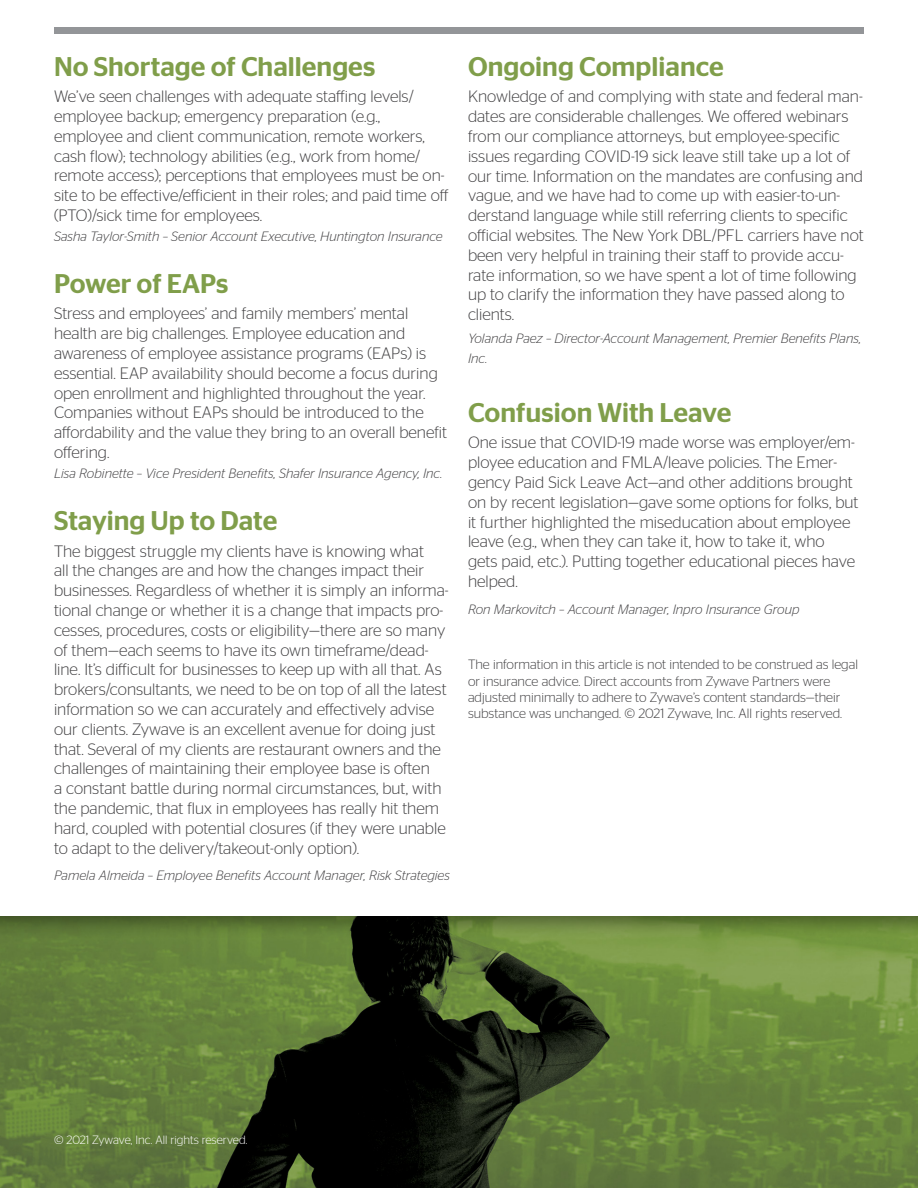
<style>
.page{position:relative;width:918px;height:1188px;background:#fff}
.page>*{position:absolute;margin:0;border:0;box-sizing:border-box;transform-origin:0 0}
.t1{font:500 27px "Stag Sans";color:#809e4a}
.t2{font:300 16.5px/19.8px "Stag Sans";color:#414042}
.t3{font:italic 300 13.5px/19.8px "Stag Sans";color:#414042}
.t4{font:300 13.5px/16.2px "Stag Sans";color:#414042}
.t5{font:300 12px "Stag Sans";color:#fff}
</style>
<div class="page">
<img style="left:0;top:939px;width:918px;height:249px">
<div style="left:0;top:0;width:918px;height:939px;background:#000;opacity:.4"></div>
<div style="left:0;top:0;width:918px;height:916px;background:#fff"></div>
<div style="left:54px;top:27px;width:810px;height:6px;background:#939598"></div>
<h1 class="t1" style="left:54px;top:51px;width:323px">No Shortage of Challenges</h1>
<p class="t2" style="left:54px;top:86px;width:396px">We’ve seen challenges with adequate staffing levels/ employee backup; emergency preparation (e.g., employee and client communication, remote workers, cash flow); technology abilities (e.g., work from home/ remote access); perceptions that employees must be on&shy;site to be effective/efficient in their roles; and paid time off (PTO)/sick time for employees.</p>
<p class="t3" style="left:54px;top:226px;width:390px">Sasha Taylor-Smith – Senior Account Executive, Huntington Insurance</p>
<h1 class="t1" style="left:54px;top:268px;width:176px">Power of EAPs</h1>
<p class="t2" style="left:54px;top:304px;width:395px">Stress and employees’ and family members’ mental health are big challenges. Employee education and awareness of employee assistance programs (EAPs) is essential. EAP availability should become a focus during open enrollment and highlighted throughout the year.<br>Companies without EAPs should be introduced to the affordability and the value they bring to an overall benefit offering.</p>
<p class="t3" style="left:54px;top:463px;width:390px">Lisa Robinette – Vice President Benefits, Shafer Insurance Agency, Inc.</p>
<h1 class="t1" style="left:54px;top:505px;width:225px">Staying Up to Date</h1>
<p class="t2" style="left:54px;top:541px;width:396px">The biggest struggle my clients have is knowing what<br>all the changes are and how the changes impact their businesses. Regardless of whether it is simply an informa&shy;tional change or whether it is a change that impacts pro&shy;cesses, procedures, costs or eligibility—there are so many of them—each seems to have its own timeframe/dead&shy;line. It’s difficult for businesses to keep up with all that. As brokers/consultants, we need to be on top of all the latest information so we can accurately and effectively advise our clients. Zywave is an excellent avenue for doing just that. Several of my clients are restaurant owners and the challenges of maintaining their employee base is often<br>a constant battle during normal circumstances, but, with the pandemic, that flux in employees has really hit them hard, coupled with potential closures (if they were unable to adapt to the delivery/takeout-only option).</p>
<p class="t3" style="left:54px;top:865px;width:397px">Pamela Almeida – Employee Benefits Account Manager, Risk Strategies</p>
<h1 class="t1" style="left:468px;top:51px;width:257px">Ongoing Compliance</h1>
<p class="t2" style="left:468px;top:87px;width:397px">Knowledge of and complying with state and federal man&shy;dates are considerable challenges. We offered webinars from our compliance attorneys, but employee-specific issues regarding COVID-19 sick leave still take up a lot of our time. Information on the mandates are confusing and vague, and we have had to come up with easier-to-un&shy;derstand language while still referring clients to specific official websites. The New York DBL/PFL carriers have not been very helpful in training their staff to provide accu&shy;rate information, so we have spent a lot of time following up to clarify the information they have passed along to clients.</p>
<p class="t3" style="left:468px;top:328px;width:395px">Yolanda Paez – Director-Account Management, Premier Benefits Plans,<br>Inc.</p>
<h1 class="t1" style="left:468px;top:397px;width:265px">Confusion With Leave</h1>
<p class="t2" style="left:468px;top:433px;width:392px">One issue that COVID-19 made worse was employer/em&shy;ployee education and FMLA/leave policies. The Emer&shy;gency Paid Sick Leave Act—and other additions brought on by recent legislation—gave some options for folks, but it further highlighted the miseducation about employee leave (e.g., when they can take it, how to take it, who<br>gets paid, etc.). Putting together educational pieces have helped.</p>
<p class="t3" style="left:468px;top:599px;width:333px">Ron Markovitch – Account Manager, Inpro Insurance Group</p>
<p class="t4" style="left:468px;top:656px;width:392px">The information in this article is not intended to be construed as legal or insurance advice. Direct accounts from Zywave Partners were adjusted minimally to adhere to Zywave’s content standards—their substance was unchanged. © 2021 Zywave, Inc. All rights reserved.</p>
<p class="t5" style="left:54px;top:1133px;width:195px">© 2021 Zywave, Inc. All rights reserved.</p>
</div>
